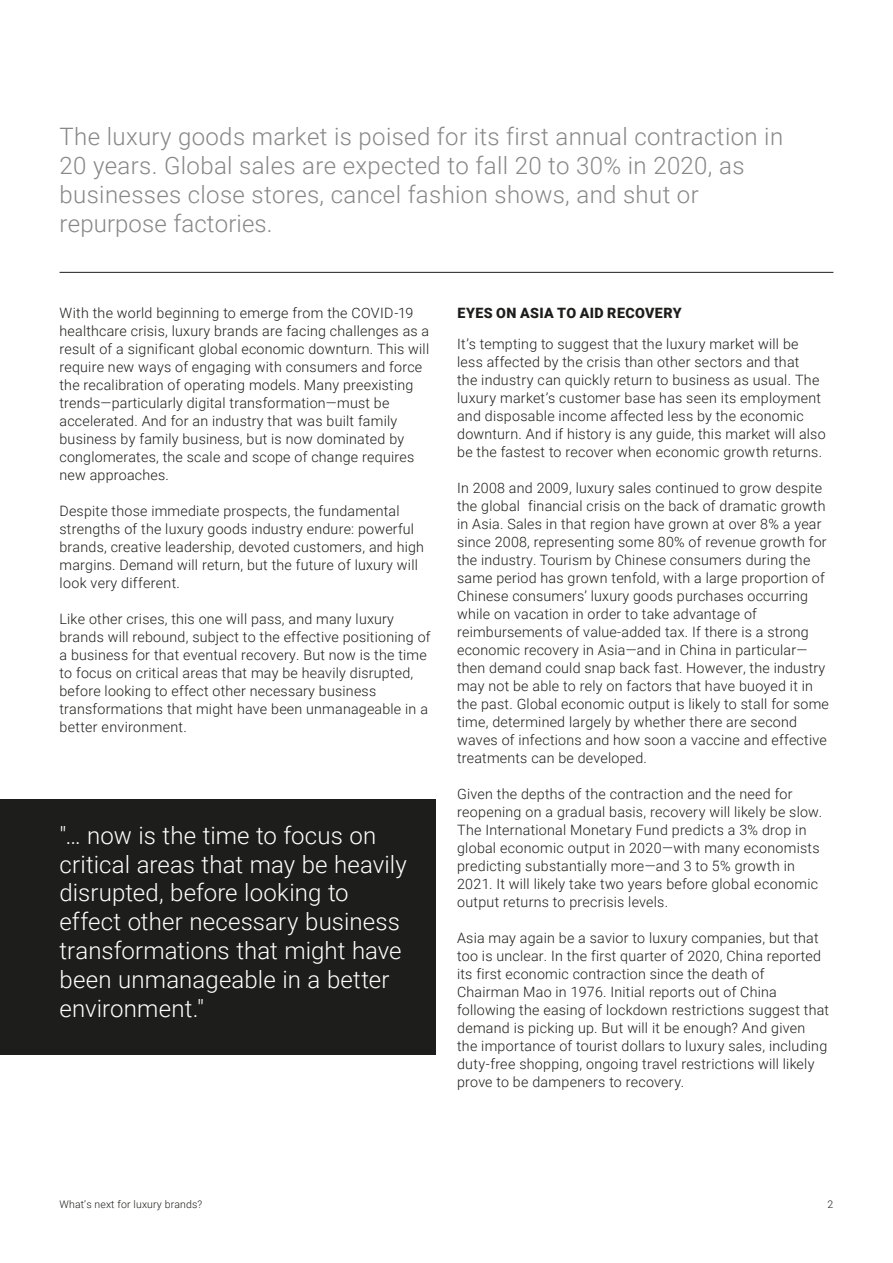
<style>
.page{position:relative;width:893px;height:1263px;background:#fff}
.page>*{position:absolute;margin:0;border:0;box-sizing:border-box;transform-origin:0 0}
.t1{font:300 24px/28.8px "Roboto";letter-spacing:.015em;color:#878787}
.t2{font:300 24px/28.8px "Roboto";letter-spacing:.005em;color:#fff}
.t3{font:300 14.25px/18px "Roboto";letter-spacing:.015em;color:#1d1d1b}
.t4{font:900 14.25px "Roboto";letter-spacing:.03em;color:#1d1d1b}
.t5{font:300 10.5px "Roboto";letter-spacing:.015em;color:#1d1d1b}
</style>
<div class="page">
<hr style="left:60px;top:272px;width:773px;height:1px;background:#1d1d1b">
<div style="left:0;top:800px;width:436px;height:255px;background:#1d1d1b"></div>
<h1 class="t1" style="left:60px;top:121px;width:725px">The luxury goods market is poised for its first annual contraction in 20 years. Global sales are expected to fall 20 to 30% in 2020, as businesses close stores, cancel fashion shows, and shut or repurpose factories.</h1>
<p class="t3" style="left:60px;top:304px;width:371px">With the world beginning to emerge from the COVID-19 healthcare crisis, luxury brands are facing challenges as a result of a significant global economic downturn. This will require new ways of engaging with consumers and force the recalibration of operating models. Many preexisting trends—particularly digital transformation—must be accelerated. And for an industry that was built family business by family business, but is now dominated by conglomerates, the scale and scope of change requires new approaches.</p>
<p class="t3" style="left:60px;top:502px;width:366px">Despite those immediate prospects, the fundamental strengths of the luxury goods industry endure: powerful brands, creative leadership, devoted customers, and high margins. Demand will return, but the future of luxury will look very different.</p>
<p class="t3" style="left:60px;top:610px;width:373px">Like other crises, this one will pass, and many luxury brands will rebound, subject to the effective positioning of a business for that eventual recovery. But now is the time to focus on critical areas that may be heavily disrupted, before looking to effect other necessary business transformations that might have been unmanageable in a better environment.</p>
<h1 class="t2" style="left:60px;top:820px;width:349px">"… now is the time to focus on critical areas that may be heavily disrupted, before looking to effect other necessary business transformations that might have been unmanageable in a better environment."</h1>
<p class="t4" style="left:457px;top:303px;width:226px">EYES ON ASIA TO AID RECOVERY</p>
<p class="t3" style="left:457px;top:334px;width:370px">It’s tempting to suggest that the luxury market will be less affected by the crisis than other sectors and that<br>the industry can quickly return to business as usual. The luxury market’s customer base has seen its employment and disposable income affected less by the economic downturn. And if history is any guide, this market will also be the fastest to recover when economic growth returns.</p>
<p class="t3" style="left:457px;top:478px;width:373px">In 2008 and 2009, luxury sales continued to grow despite the global financial crisis on the back of dramatic growth in Asia. Sales in that region have grown at over 8% a year since 2008, representing some 80% of revenue growth for the industry. Tourism by Chinese consumers during the same period has grown tenfold, with a large proportion of Chinese consumers’ luxury goods purchases occurring while on vacation in order to take advantage of reimbursements of value-added tax. If there is a strong economic recovery in Asia—and in China in particular— then demand could snap back fast. However, the industry may not be able to rely on factors that have buoyed it in the past. Global economic output is likely to stall for some time, determined largely by whether there are second waves of infections and how soon a vaccine and effective treatments can be developed.</p>
<p class="t3" style="left:457px;top:784px;width:367px">Given the depths of the contraction and the need for reopening on a gradual basis, recovery will likely be slow.<br>The International Monetary Fund predicts a 3% drop in global economic output in 2020—with many economists predicting substantially more—and 3 to 5% growth in 2021. It will likely take two years before global economic output returns to precrisis levels.</p>
<p class="t3" style="left:457px;top:928px;width:373px">Asia may again be a savior to luxury companies, but that too is unclear. In the first quarter of 2020, China reported its first economic contraction since the death of Chairman Mao in 1976. Initial reports out of China following the easing of lockdown restrictions suggest that demand is picking up. But will it be enough? And given<br>the importance of tourist dollars to luxury sales, including duty-free shopping, ongoing travel restrictions will likely prove to be dampeners to recovery.</p>
<p class="t5" style="left:60px;top:1197px;width:144px">What’s next for luxury brands?</p>
<p class="t5" style="left:828px;top:1197px;width:7px">2</p>
</div>
